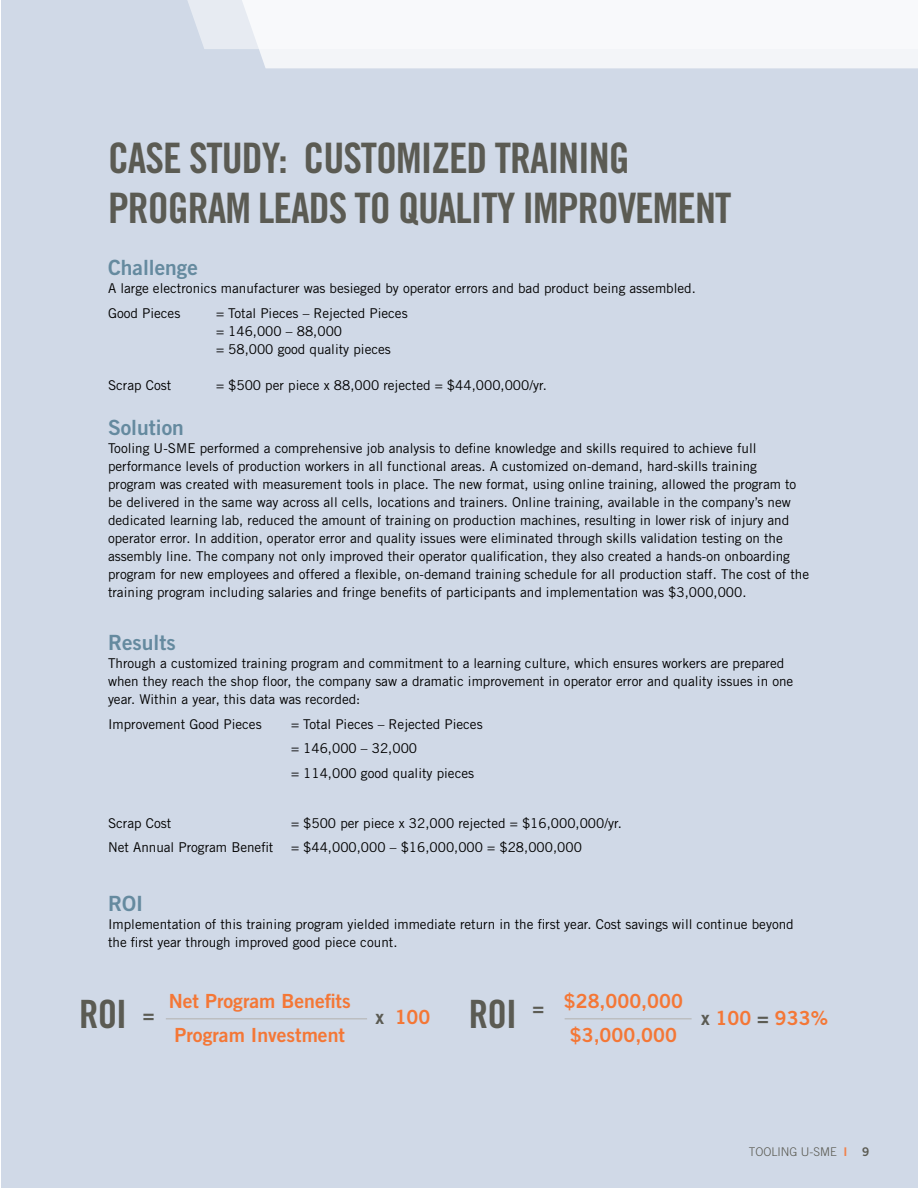
<style>
.page{position:relative;width:918px;height:1188px;background:#fff}
.page>*{position:absolute;margin:0;border:0;box-sizing:border-box;transform-origin:0 0}
.t1{font:42px/49.5px "Trade Gothic LT Std Bd Cn 20";letter-spacing:-.025em;color:#5b5b53}
.t2{font:39px "Trade Gothic LT Std Bd Cn 20";color:#5b5b53}
.t3{font:21px "Trade Gothic LT Std Bd 2";color:#658a9f}
.t4{font:19.5px/34.5px "Trade Gothic LT Std Bd 2";color:#f47736}
.t5{font:19.5px "Trade Gothic LT Std Bd 2";color:#5b5b53}
.t6{font:13.5px/18px "Trade Gothic LT Std";color:#000}
.t7{font:300 12px "Trade Gothic LT Std";color:#5b5b53}
.s1{color:#5b5b53}
.s2{font-family:"Trade Gothic LT Std Bd Cn 20";font-size:39px;color:#5b5b53}
.s3{font-family:"Trade Gothic LT Std Bd 2";font-weight:400;color:#f2814a}
.s4{font-family:"Trade Gothic LT Std Bd 2";font-weight:400}
</style>
<div class="page">
<div style="left:1px;top:0;width:917px;height:1188px;background:#d0d9e7"></div>
<div style="left:259px;top:49px;width:659px;height:19px;background:#f3f5f8"></div>
<svg style="left:187px;top:0;width:731px;height:49px;background:#f6f7fa"></svg>
<hr style="left:166px;top:1018px;width:201px;height:2px;background:#bcbec0">
<hr style="left:565px;top:1018px;width:127px;height:2px;background:#bcbec0">
<h1 class="t1" style="left:108px;top:133px;width:625px">CASE STUDY: CUSTOMIZED TRAINING<br>PROGRAM LEADS TO QUALITY IMPROVEMENT</h1>
<h3 class="t3" style="left:108px;top:254px;width:91px">Challenge</h3>
<p class="t6" style="left:108px;top:276px;width:589px;line-height:24.8px">A large electronics manufacturer was besieged by operator errors and bad product being assembled.<br>Good Pieces</p>
<p class="t6" style="left:216px;top:304px;width:193px">= Total Pieces – Rejected Pieces = 146,000 – 88,000<br>= 58,000 good quality pieces</p>
<p class="t6" style="left:108px;top:376px;width:65px">Scrap Cost</p>
<p class="t6" style="left:216px;top:376px;width:333px">= $500 per piece x 88,000 rejected = $44,000,000/yr.</p>
<h3 class="t3" style="left:108px;top:415px;width:77px">Solution</h3>
<p class="t6" style="left:108px;top:439px;width:703px">Tooling U-SME performed a comprehensive job analysis to define knowledge and skills required to achieve full performance levels of production workers in all functional areas. A customized on-demand, hard-skills training<br>program was created with measurement tools in place. The new format, using online training, allowed the program to be delivered in the same way across all cells, locations and trainers. Online training, available in the company’s new dedicated learning lab, reduced the amount of training on production machines, resulting in lower risk of injury and operator error. In addition, operator error and quality issues were eliminated through skills validation testing on the assembly line. The company not only improved their operator qualification, they also created a hands-on onboarding program for new employees and offered a flexible, on-demand training schedule for all production staff. The cost of the training program including salaries and fringe benefits of participants and implementation was $3,000,000.</p>
<h3 class="t3" style="left:108px;top:629px;width:69px">Results</h3>
<p class="t6" style="left:108px;top:654px;width:687px">Through a customized training program and commitment to a learning culture, which ensures workers are prepared when they reach the shop floor, the company saw a dramatic improvement in operator error and quality issues in one year. Within a year, this data was recorded:</p>
<p class="t6" style="left:108px;top:715px;width:155px">Improvement Good Pieces</p>
<p class="t6" style="left:291px;top:711px;width:193px;line-height:24.8px">= Total Pieces – Rejected Pieces = 146,000 – 32,000<br>= 114,000 good quality pieces</p>
<p class="t6" style="left:108px;top:814px;width:65px">Scrap Cost</p>
<p class="t6" style="left:291px;top:814px;width:333px">= $500 per piece x 32,000 rejected = $16,000,000/yr.</p>
<p class="t6" style="left:108px;top:838px;width:167px">Net Annual Program Benefit</p>
<p class="t6" style="left:291px;top:838px;width:292px">= $44,000,000 – $16,000,000 = $28,000,000</p>
<h3 class="t3" style="left:108px;top:890px;width:37px">ROI</h3>
<p class="t6" style="left:108px;top:915px;width:687px">Implementation of this training program yielded immediate return in the first year. Cost savings will continue beyond the first year through improved good piece count.</p>
<h2 class="t2" style="left:79px;top:990px;width:49px">ROI</h2>
<h3 class="t4" style="left:169px;top:983px;width:183px">Net Program Benefits<br>Program Investment</h3>
<h3 class="t4" style="left:564px;top:983px;width:121px;text-align:center">$28,000,000 $3,000,000</h3>
<h3 class="t4" style="left:376px;top:999px;width:143px"><span class="s1">x</span> 100 <span class="s2">ROI</span></h3>
<h3 class="t4" style="left:701px;top:1001px;width:129px"><span class="s1">x</span> 100 <span class="s1">=</span> 933%</h3>
<h3 class="t5" style="left:533px;top:996px;width:13px">=</h3>
<h3 class="t5" style="left:143px;top:1003px;width:13px">=</h3>
<p class="t7" style="left:749px;top:1145px;width:122px">TOOLING U-SME <span class="s3">I</span> <span class="s4">9</span></p>
</div>
